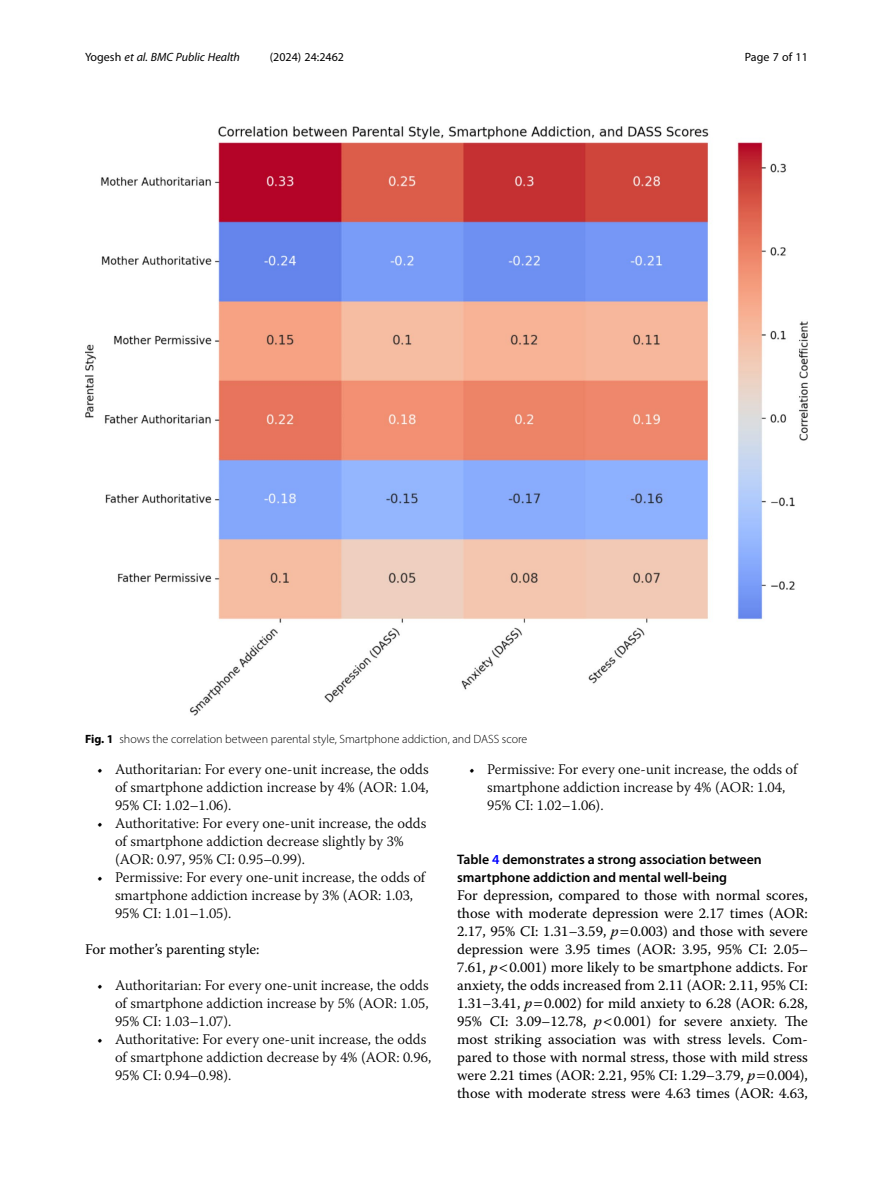
<style>
.page{position:relative;width:893px;height:1191px;background:#fff}
.page>*{position:absolute;margin:0;border:0;box-sizing:border-box;transform-origin:0 0}
.t1{font:300 14.7px/18px "Warnock Pro";color:#000}
.Body_Text{font:14.7px/18px "Warnock Pro";color:#000;text-align:justify}
.Head_2{font:600 13.8px/18px "Myriad Pro";color:#000}
.Figure_Caption{font:300 12px "Myriad Pro";color:#000}
.t2{font:italic 12px "Myriad Pro";color:#000}
.t3{font:12px "Myriad Pro";color:#000}
.s1{font-style:normal}
.s2{font-weight:700}
.s3{color:#00f}
.s4{font-style:italic}
</style>
<div class="page">
<img style="left:85px;top:126px;width:723px;height:589px">
<p class="t2" style="left:85px;top:50px;width:156px"><span class="s1">Yogesh</span> et al. BMC Public Health</p>
<p class="t3" style="left:270px;top:50px;width:76px">(2024) 24:2462</p>
<p class="t3" style="left:745px;top:50px;width:65px">Page 7 of 11</p>
<p class="Figure_Caption" style="left:85px;top:731px;width:444px"><span class="s2">Fig. 1</span> shows the correlation between parental style, Smartphone addiction, and DASS score</p>
<p class="t1" style="left:115px;top:760px;width:315px;text-align:justify;text-indent:-18px">• Authoritarian: For every one-unit increase, the odds of smartphone addiction increase by 4% (AOR: 1.04, 95% CI: 1.02–1.06).</p>
<p class="t1" style="left:115px;top:814px;width:313px;text-indent:-18px">• Authoritative: For every one-unit increase, the odds of smartphone addiction decrease slightly by 3% (AOR: 0.97, 95% CI: 0.95–0.99).</p>
<p class="t1" style="left:115px;top:868px;width:312px;text-indent:-18px">• Permissive: For every one-unit increase, the odds of smartphone addiction increase by 3% (AOR: 1.03,<br>95% CI: 1.01–1.05).</p>
<p class="Body_Text" style="left:85px;top:940px;width:176px">For mother’s parenting style:</p>
<p class="t1" style="left:115px;top:976px;width:315px;text-align:justify;text-indent:-18px">• Authoritarian: For every one-unit increase, the odds of smartphone addiction increase by 5% (AOR: 1.05, 95% CI: 1.03–1.07).</p>
<p class="t1" style="left:115px;top:1030px;width:318px;text-indent:-18px">• Authoritative: For every one-unit increase, the odds of smartphone addiction decrease by 4% (AOR: 0.96,<br>95% CI: 0.94–0.98).</p>
<p class="t1" style="left:487px;top:760px;width:312px;text-indent:-18px">• Permissive: For every one-unit increase, the odds of smartphone addiction increase by 4% (AOR: 1.04,<br>95% CI: 1.02–1.06).</p>
<p class="Head_2" style="left:457px;top:850px;width:306px">Table <span class="s3">4</span> demonstrates a strong association between smartphone addiction and mental well-being</p>
<p class="Body_Text" style="left:457px;top:886px;width:352px">For depression, compared to those with normal scores, those with moderate depression were 2.17 times (AOR:<br>2.17, 95% CI: 1.31–3.59, <span class="s4">p</span> 0.003) and those with severe depression were 3.95 times (AOR: 3.95, 95% CI: 2.05– 7.61, <span class="s4">p</span> 0.001) more likely to be smartphone addicts. For anxiety, the odds increased from 2.11 (AOR: 2.11, 95% CI:<br>1.31–3.41, <span class="s4">p</span> 0.002) for mild anxiety to 6.28 (AOR: 6.28, 95% CI: 3.09–12.78, <span class="s4">p</span> 0.001) for severe anxiety. The most striking association was with stress levels. Com&shy;pared to those with normal stress, those with mild stress were 2.21 times (AOR: 2.21, 95% CI: 1.29–3.79, <span class="s4">p</span> 0.004), those with moderate stress were 4.63 times (AOR: 4.63,</p>
</div>
